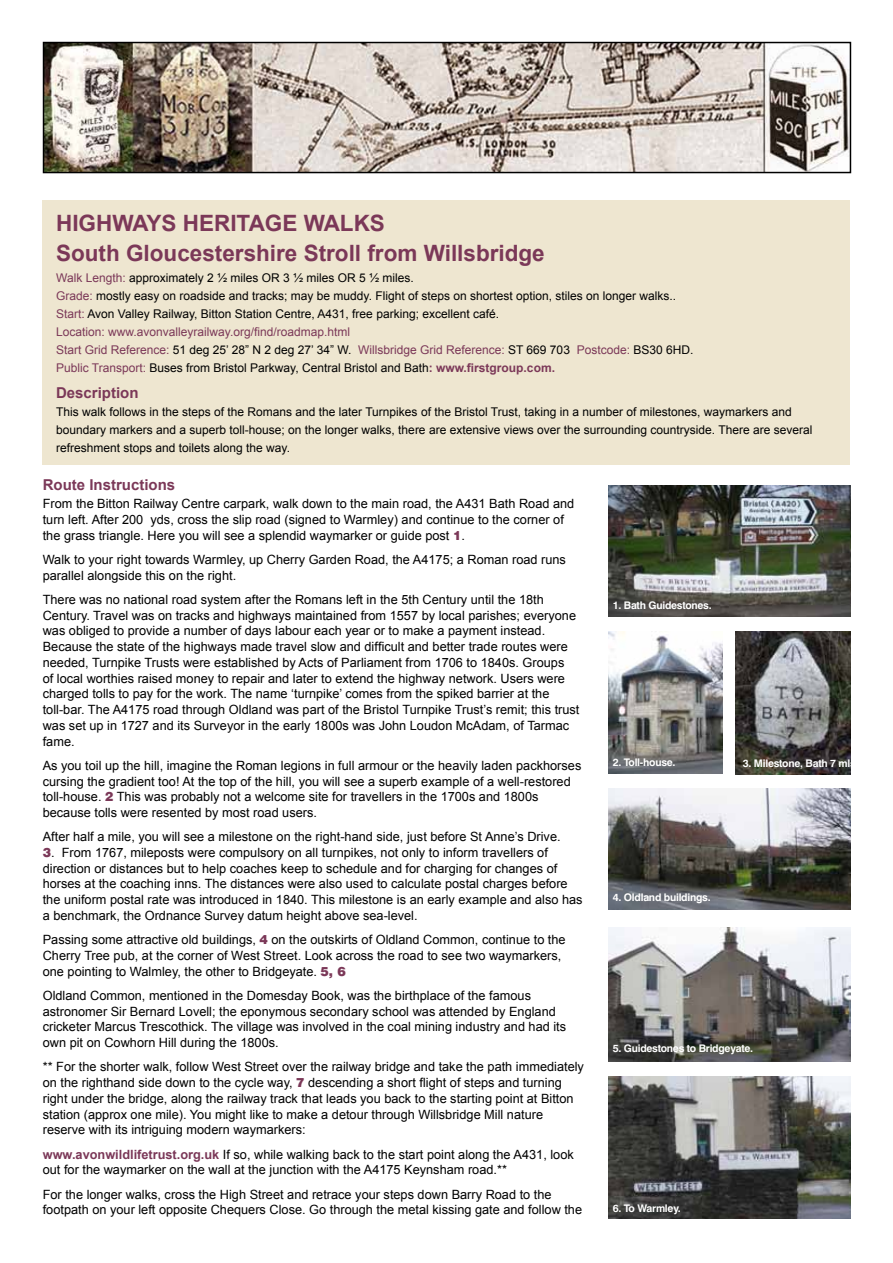
<style>
.page{position:relative;width:893px;height:1263px;background:#fff}
.page>*{position:absolute;margin:0;border:0;box-sizing:border-box;transform-origin:0 0}
.t1{font:700 22.5px/29.7px "Arial";color:#7b3858}
.t2{font:700 15px "Arial";color:#7b3858}
.t3{font:12.75px/15.8px "Arial";color:#000}
.t4{font:12px/18px "Arial";color:#000}
.t5{font:700 10.5px "Swiss 721 BT";letter-spacing:-.025em;color:#fff}
.s1{color:#7b3858}
.s2{font-weight:700;color:#7b3858}
.s3{font-family:"Swiss 721 BT";font-weight:900;color:#7b3858}
</style>
<div class="page">
<div style="left:43px;top:200px;width:807px;height:265px;background:#eee6d0"></div>
<img style="left:46px;top:45px;width:802px;height:125px">
<div style="left:43px;top:42px;width:808px;height:131px;border:2px solid #000"></div>
<img style="left:608px;top:486px;width:242px;height:130px">
<img style="left:608px;top:631px;width:115px;height:142px">
<img style="left:736px;top:631px;width:114px;height:144px">
<img style="left:608px;top:789px;width:242px;height:121px">
<img style="left:608px;top:927px;width:242px;height:135px">
<img style="left:608px;top:1076px;width:242px;height:143px">
<h1 class="t1" style="left:56px;top:209px;width:490px">HIGHWAYS HERITAGE WALKS<br>South Gloucestershire Stroll from Willsbridge</h1>
<p class="t4" style="left:56px;top:269px;width:639px"><span class="s1">Walk Length:</span> approximately 2 ½ miles OR 3 ½ miles OR 5 ½ miles.<br><span class="s1">Grade:</span> mostly easy on roadside and tracks; may be muddy. Flight of steps on shortest option, stiles on longer walks..<br><span class="s1">Start:</span> Avon Valley Railway, Bitton Station Centre, A431, free parking; excellent café.<br><span class="s1">Location: www.avonvalleyrailway.org/find/roadmap.html<br>Start Grid Reference:</span> 51 deg 25’ 28” N 2 deg 27’ 34” W. <span class="s1">Willsbridge Grid Reference:</span> ST 669 703 <span class="s1">Postcode:</span> BS30 6HD.<br><span class="s1">Public Transport:</span> Buses from Bristol Parkway, Central Bristol and Bath<span class="s2">: www.firstgroup.com.</span></p>
<p class="t2" style="left:56px;top:383px;width:84px">Description</p>
<p class="t4" style="left:56px;top:403px;width:758px">This walk follows in the steps of the Romans and the later Turnpikes of the Bristol Trust, taking in a number of milestones, waymarkers and boundary markers and a superb toll-house; on the longer walks, there are extensive views over the surrounding countryside. There are several refreshment stops and toilets along the way.</p>
<p class="t2" style="left:43px;top:475px;width:134px">Route Instructions</p>
<p class="t3" style="left:43px;top:496px;width:533px">From the Bitton Railway Centre carpark, walk down to the main road, the A431 Bath Road and turn left. After 200 yds, cross the slip road (signed to Warmley) and continue to the corner of the grass triangle. Here you will see a splendid waymarker or guide post <span class="s3">1</span>.</p>
<p class="t3" style="left:43px;top:551px;width:525px">Walk to your right towards Warmley, up Cherry Garden Road, the A4175; a Roman road runs parallel alongside this on the right.</p>
<p class="t3" style="left:43px;top:591px;width:538px">There was no national road system after the Romans left in the 5th Century until the 18th Century. Travel was on tracks and highways maintained from 1557 by local parishes; everyone was obliged to provide a number of days labour each year or to make a payment instead.<br>Because the state of the highways made travel slow and difficult and better trade routes were needed, Turnpike Trusts were established by Acts of Parliament from 1706 to 1840s. Groups<br>of local worthies raised money to repair and later to extend the highway network. Users were charged tolls to pay for the work. The name ‘turnpike’ comes from the spiked barrier at the toll-bar. The A4175 road through Oldland was part of the Bristol Turnpike Trust’s remit; this trust was set up in 1727 and its Surveyor in the early 1800s was John Loudon McAdam, of Tarmac fame.</p>
<p class="t3" style="left:43px;top:757px;width:540px">As you toil up the hill, imagine the Roman legions in full armour or the heavily laden packhorses cursing the gradient too! At the top of the hill, you will see a superb example of a well-restored toll-house. <span class="s3">2</span> This was probably not a welcome site for travellers in the 1700s and 1800s because tolls were resented by most road users.</p>
<p class="t3" style="left:43px;top:829px;width:519px">After half a mile, you will see a milestone on the right-hand side, just before St Anne’s Drive.</p>
<p class="t3" style="left:43px;top:845px;width:541px"><span class="s3">3</span>. From 1767, mileposts were compulsory on all turnpikes, not only to inform travellers of direction or distances but to help coaches keep to schedule and for charging for changes of horses at the coaching inns. The distances were also used to calculate postal charges before the uniform postal rate was introduced in 1840. This milestone is an early example and also has a benchmark, the Ordnance Survey datum height above sea-level.</p>
<p class="t3" style="left:43px;top:932px;width:524px">Passing some attractive old buildings, <span class="s3">4</span> on the outskirts of Oldland Common, continue to the<br>Cherry Tree pub, at the corner of West Street. Look across the road to see two waymarkers, one pointing to Walmley, the other to Bridgeyate. <span class="s3">5, 6</span></p>
<p class="t3" style="left:43px;top:988px;width:525px">Oldland Common, mentioned in the Domesday Book, was the birthplace of the famous astronomer Sir Bernard Lovell; the eponymous secondary school was attended by England cricketer Marcus Trescothick. The village was involved in the coal mining industry and had its own pit on Cowhorn Hill during the 1800s.</p>
<p class="t3" style="left:43px;top:1059px;width:543px">** For the shorter walk, follow West Street over the railway bridge and take the path immediately on the righthand side down to the cycle way, <span class="s3">7</span> descending a short flight of steps and turning right under the bridge, along the railway track that leads you back to the starting point at Bitton station (approx one mile). You might like to make a detour through Willsbridge Mill nature reserve with its intriguing modern waymarkers:</p>
<p class="t3" style="left:43px;top:1146px;width:532px"><span class="s2">www.avonwildlifetrust.org.uk</span> If so, while walking back to the start point along the A431, look out for the waymarker on the wall at the junction with the A4175 Keynsham road.**</p>
<p class="t3" style="left:43px;top:1186px;width:541px">For the longer walks, cross the High Street and retrace your steps down Barry Road to the footpath on your left opposite Chequers Close. Go through the metal kissing gate and follow the</p>
<p class="t5" style="left:613px;top:599px;width:101px">1. Bath Guidestones.</p>
<p class="t5" style="left:613px;top:756px;width:64px">2. Toll-house.</p>
<p class="t5" style="left:743px;top:757px;width:117px">3. Milestone, Bath 7 mls.</p>
<p class="t5" style="left:613px;top:891px;width:99px">4. Oldland buildings.</p>
<p class="t5" style="left:613px;top:1042px;width:142px">5. Guidestones to Bridgeyate.</p>
<p class="t5" style="left:613px;top:1201px;width:70px">6. To Warmley.</p>
</div>
